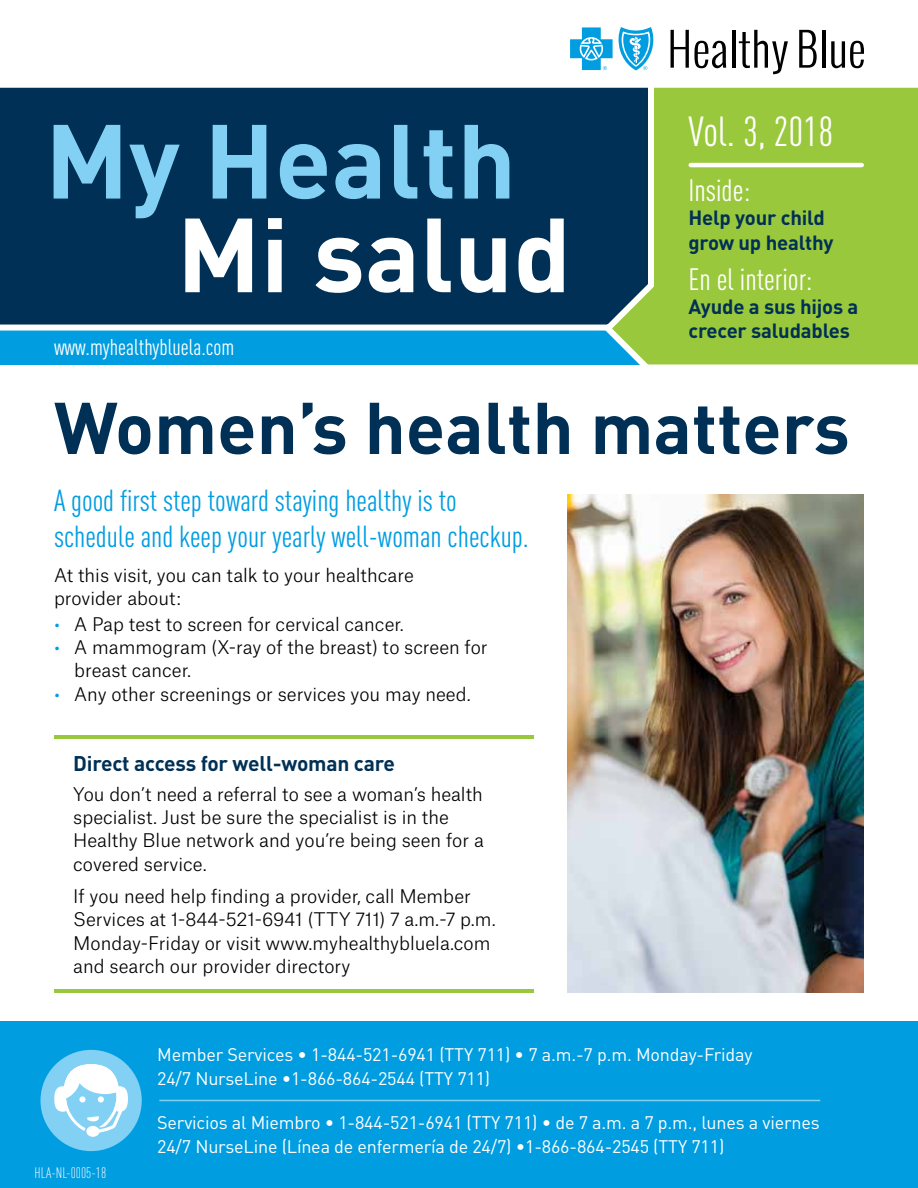
<style>
.page{position:relative;width:918px;height:1188px;background:#fff}
.page>*{position:absolute;margin:0;border:0;box-sizing:border-box;transform-origin:0 0}
.t1{font:700 103.5px "DINOT";color:#82d1f5}
.t2{font:700 103.5px "DINOT";color:#fff}
.t3{font:700 72px "DINOT";color:#003055}
.t4{font:condensed 41.4px "DINOT";color:#fff}
.t5{font:condensed 30.45px "DINOT";color:#fff}
.t6{font:condensed 30px/36px "DINOT";color:#009de1}
.t7{font:condensed 22.5px "DINOT";color:#fff}
.t8{font:700 21px "DINOT";letter-spacing:-.01em;color:#003055}
.t9{font:700 20.4px/24.5px "DINOT";letter-spacing:-.01em;color:#003055}
.t10{font:300 18px/23.2px "Atlas Grotesk";color:#000}
.t11{font:18px "DINOT";letter-spacing:-.01em;color:#fff}
.t12{font:300 condensed 15px "DINOT";color:#fff}
.s1{color:#009de1}
</style>
<div class="page">
<div style="left:0;top:1022px;width:918px;height:166px;background:#009de1"></div>
<hr style="left:159px;top:1100px;width:661px;height:1px;background:#82d1f5">
<hr style="left:732px;top:30px;width:3px;height:38px;background:#000">
<hr style="left:822px;top:30px;width:3px;height:38px;background:#000">
<hr style="left:54px;top:736px;width:479px;height:3px;background:#9ac83c">
<hr style="left:54px;top:990px;width:479px;height:3px;background:#9ac83c">
<div style="left:0;top:317px;width:878px;height:47px;background:#009de1"></div>
<div style="left:598px;top:87px;width:320px;height:278px;background:#9ac83c"></div>
<div style="left:0;top:87px;width:659px;height:247px;background:#003055"></div>
<hr style="left:691px;top:163px;width:171px;height:4px;background:#fff">
<svg style="left:570px;top:27px;width:84px;height:43px"></svg>
<svg style="left:671px;top:30px;width:55px;height:38px"></svg>
<svg style="left:739px;top:30px;width:49px;height:44px"></svg>
<svg style="left:799px;top:30px;width:18px;height:38px"></svg>
<svg style="left:831px;top:41px;width:33px;height:27px"></svg>
<img style="left:567px;top:495px;width:297px;height:497px">
<div style="left:40px;top:1050px;width:102px;height:101px;background:#82d1f5;border-radius:50%"></div>
<div style="left:86px;top:1126px;width:14px;height:11px;background:#fff;border-radius:50%"></div>
<svg style="left:54px;top:1064px;width:74px;height:69px"></svg>
<h1 class="t1" style="left:45px;top:94px;width:473px">My Health</h1>
<h1 class="t2" style="left:177px;top:187px;width:396px">Mi salud</h1>
<p class="t7" style="left:54px;top:334px;width:182px">www.myhealthybluela.com</p>
<p class="t4" style="left:688px;top:107px;width:146px">Vol. 3, 2018</p>
<p class="t5" style="left:688px;top:172px;width:63px">Inside:</p>
<p class="t9" style="left:688px;top:205px;width:146px">Help your child grow up healthy</p>
<p class="t5" style="left:688px;top:261px;width:126px">En el interior:</p>
<p class="t9" style="left:688px;top:294px;width:171px">Ayude a sus hijos a crecer saludables</p>
<h2 class="t3" style="left:54px;top:381px;width:797px">Women’s health matters</h2>
<p class="t6" style="left:54px;top:482px;width:476px">A good first step toward staying healthy is to schedule and keep your yearly well-woman checkup.</p>
<p class="t10" style="left:54px;top:562px;width:361px">At this visit, you can talk to your healthcare provider about:</p>
<p class="t10" style="left:54px;top:611px;width:351px"><span class="s1">•</span> A Pap test to screen for cervical cancer.</p>
<p class="t10" style="left:74px;top:634px;width:415px;text-indent:-20px"><span class="s1">•</span> A mammogram (X-ray of the breast) to screen for breast cancer.</p>
<p class="t10" style="left:54px;top:681px;width:418px"><span class="s1">•</span> Any other screenings or services you may need.</p>
<h3 class="t8" style="left:73px;top:749px;width:323px">Direct access for well-woman care</h3>
<p class="t10" style="left:73px;top:781px;width:412px">You don’t need a referral to see a woman’s health specialist. Just be sure the specialist is in the Healthy Blue network and you’re being seen for a covered service.</p>
<p class="t10" style="left:73px;top:883px;width:424px">If you need help finding a provider, call Member Services at 1-844-521-6941 (TTY 711) 7 a.m.-7 p.m.<br>Monday-Friday or visit www.myhealthybluela.com and search our provider directory</p>
<p class="t12" style="left:35px;top:1164px;width:73px">HLA-NL-0005-18</p>
<p class="t11" style="left:157px;top:1044px;width:597px">Member Services • 1-844-521-6941 (TTY 711) • 7 a.m.-7 p.m. Monday-Friday</p>
<p class="t11" style="left:157px;top:1068px;width:335px">24/7 NurseLine •1-866-864-2544 (TTY 711)</p>
<p class="t11" style="left:157px;top:1112px;width:664px">Servicios al Miembro • 1-844-521-6941 (TTY 711) • de 7 a.m. a 7 p.m., lunes a viernes</p>
<p class="t11" style="left:157px;top:1136px;width:569px">24/7 NurseLine (Línea de enfermería de 24/7) •1-866-864-2545 (TTY 711)</p>
</div>
